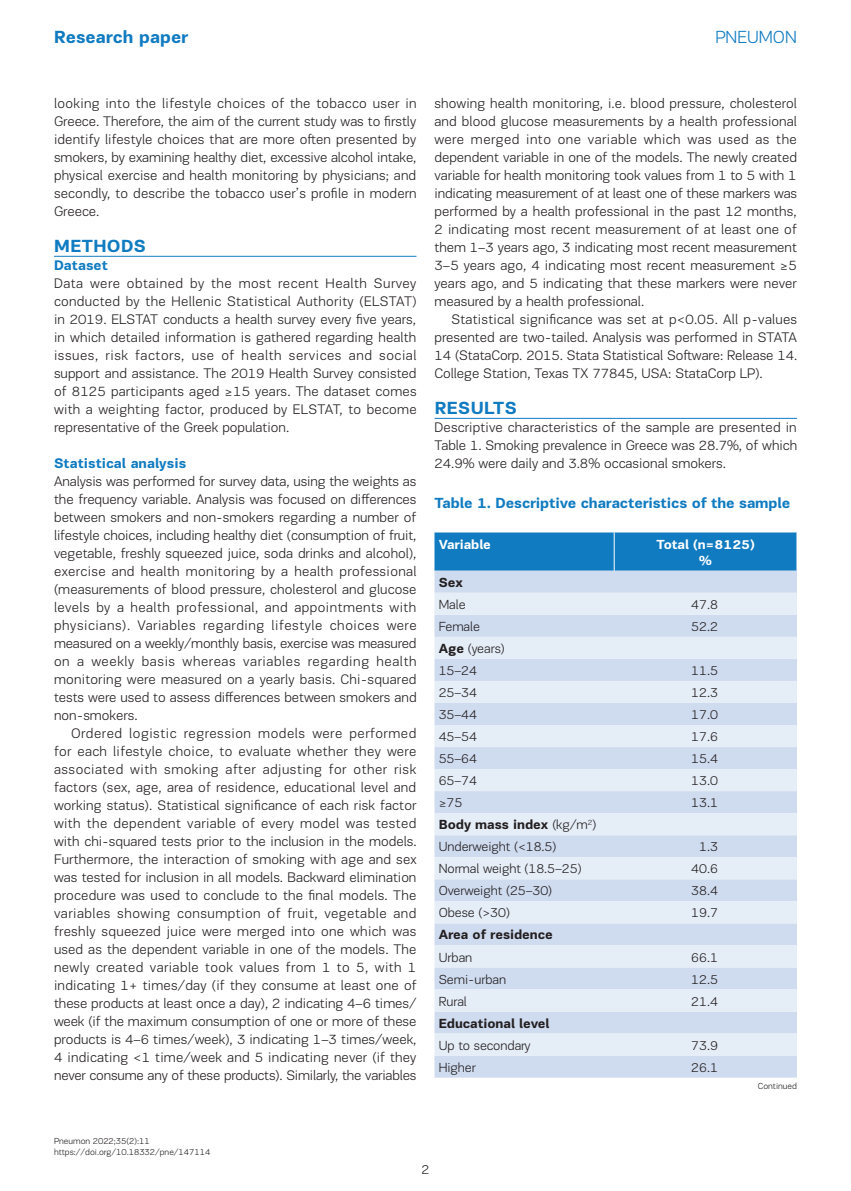
<style>
.page{position:relative;width:851px;height:1191px;background:#fff}
.page>*{position:absolute;margin:0;border:0;box-sizing:border-box;transform-origin:0 0}
.t1{font:700 18px "PF Encore Sans Pro";letter-spacing:.02em;color:#107bc1}
.t2{font:700 18px "PF Encore Sans Pro";color:#107bc1}
.t3{font:300 18px "PF Encore Sans Pro";color:#107bc1}
.t4{font:700 15px "PF Encore Sans Pro";letter-spacing:-.01em;color:#107bc1}
.t5{font:300 14.25px/18px "PF Encore Sans Pro";color:#231f20;text-align:justify}
.t6{font:700 14.25px "PF Encore Sans Pro";color:#107bc1}
.t7{font:300 13.5px/22px "PF Encore Sans Pro";letter-spacing:-.005em;color:#231f20}
.t8{font:700 13.5px "PF Encore Sans Pro";letter-spacing:-.005em;color:#231f20}
.t9{font:700 13.5px/16.2px "PF Encore Sans Pro";letter-spacing:-.005em;color:#fff;text-align:center}
.t10{font:300 9px/10.8px "PF Encore Sans Pro";color:#231f20}
.s1{font-weight:700}
</style>
<div class="page">
<hr style="left:54px;top:256px;width:362px;height:1px;background:#107bc1">
<hr style="left:434px;top:418px;width:362px;height:1px;background:#107bc1">
<div style="left:434px;top:532px;width:362px;height:39px;background:#107bc1"></div>
<div style="left:434px;top:571px;width:362px;height:506px;background:#cfdbef"></div>
<svg style="left:434px;top:593px;width:362px;height:462px;background:#dae4f3"></svg>
<hr style="left:614px;top:532px;width:1px;height:39px;background:#fff">
<p class="t2" style="left:54px;top:26px;width:136px">Research paper</p>
<p class="t3" style="left:715px;top:27px;width:83px">PNEUMON</p>
<p class="t5" style="left:54px;top:94px;width:364px">looking into the lifestyle choices of the tobacco user in Greece. Therefore, the aim of the current study was to firstly identify lifestyle choices that are more often presented by smokers, by examining healthy diet, excessive alcohol intake, physical exercise and health monitoring by physicians; and secondly, to describe the tobacco user’s profile in modern Greece.</p>
<p class="t1" style="left:54px;top:235px;width:93px">METHODS</p>
<p class="t6" style="left:54px;top:256px;width:55px">Dataset</p>
<p class="t5" style="left:54px;top:274px;width:364px">Data were obtained by the most recent Health Survey conducted by the Hellenic Statistical Authority (ELSTAT) in 2019. ELSTAT conducts a health survey every five years, in which detailed information is gathered regarding health issues, risk factors, use of health services and social support and assistance. The 2019 Health Survey consisted of 8125 participants aged ≥15 years. The dataset comes with a weighting factor, produced by ELSTAT, to become representative of the Greek population.</p>
<p class="t6" style="left:54px;top:454px;width:134px">Statistical analysis</p>
<p class="t5" style="left:54px;top:472px;width:364px">Analysis was performed for survey data, using the weights as the frequency variable. Analysis was focused on differences between smokers and non-smokers regarding a number of lifestyle choices, including healthy diet (consumption of fruit, vegetable, freshly squeezed juice, soda drinks and alcohol), exercise and health monitoring by a health professional (measurements of blood pressure, cholesterol and glucose levels by a health professional, and appointments with physicians). Variables regarding lifestyle choices were measured on a weekly/monthly basis, exercise was measured on a weekly basis whereas variables regarding health monitoring were measured on a yearly basis. Chi-squared tests were used to assess differences between smokers and non-smokers.</p>
<p class="t5" style="left:54px;top:724px;width:364px;text-indent:17px">Ordered logistic regression models were performed for each lifestyle choice, to evaluate whether they were associated with smoking after adjusting for other risk factors (sex, age, area of residence, educational level and working status). Statistical significance of each risk factor with the dependent variable of every model was tested with chi-squared tests prior to the inclusion in the models.<br>Furthermore, the interaction of smoking with age and sex was tested for inclusion in all models. Backward elimination procedure was used to conclude to the final models. The variables showing consumption of fruit, vegetable and freshly squeezed juice were merged into one which was used as the dependent variable in one of the models. The newly created variable took values from 1 to 5, with 1 indicating 1+ times/day (if they consume at least one of these products at least once a day), 2 indicating 4–6 times/ week (if the maximum consumption of one or more of these products is 4–6 times/week), 3 indicating 1–3 times/week, 4 indicating &lt;1 time/week and 5 indicating never (if they never consume any of these products). Similarly, the variables</p>
<p class="t5" style="left:434px;top:94px;width:364px">showing health monitoring, i.e. blood pressure, cholesterol and blood glucose measurements by a health professional were merged into one variable which was used as the dependent variable in one of the models. The newly created variable for health monitoring took values from 1 to 5 with 1 indicating measurement of at least one of these markers was performed by a health professional in the past 12 months, 2 indicating most recent measurement of at least one of them 1–3 years ago, 3 indicating most recent measurement 3–5 years ago, 4 indicating most recent measurement ≥5 years ago, and 5 indicating that these markers were never measured by a health professional.</p>
<p class="t5" style="left:434px;top:310px;width:364px;text-indent:17px">Statistical significance was set at p&lt;0.05. All p-values presented are two-tailed. Analysis was performed in STATA 14 (StataCorp. 2015. Stata Statistical Software: Release 14.<br>College Station, Texas TX 77845, USA: StataCorp LP).</p>
<p class="t1" style="left:434px;top:397px;width:84px">RESULTS</p>
<p class="t5" style="left:434px;top:418px;width:364px">Descriptive characteristics of the sample are presented in Table 1. Smoking prevalence in Greece was 28.7%, of which 24.9% were daily and 3.8% occasional smokers.</p>
<p class="t4" style="left:434px;top:494px;width:357px">Table 1. Descriptive characteristics of the sample</p>
<p class="t9" style="left:438px;top:536px;width:54px">Variable</p>
<p class="t9" style="left:656px;top:536px;width:100px">Total (n=8125) %</p>
<p class="t8" style="left:438px;top:574px;width:26px">Sex</p>
<p class="t7" style="left:438px;top:593px;width:28px">Male</p>
<p class="t7" style="left:691px;top:593px;width:28px">47.8</p>
<p class="t7" style="left:438px;top:615px;width:43px">Female</p>
<p class="t7" style="left:691px;top:615px;width:28px">52.2</p>
<p class="t7" style="left:438px;top:637px;width:68px"><span class="s1">Age</span> (years)<br>15–24</p>
<p class="t7" style="left:691px;top:659px;width:28px">11.5</p>
<p class="t7" style="left:438px;top:681px;width:40px">25–34</p>
<p class="t7" style="left:691px;top:681px;width:28px">12.3</p>
<p class="t7" style="left:438px;top:703px;width:40px">35–44</p>
<p class="t7" style="left:691px;top:703px;width:28px">17.0</p>
<p class="t7" style="left:438px;top:725px;width:40px">45–54</p>
<p class="t7" style="left:691px;top:725px;width:28px">17.6</p>
<p class="t7" style="left:438px;top:747px;width:40px">55–64</p>
<p class="t7" style="left:691px;top:747px;width:28px">15.4</p>
<p class="t7" style="left:438px;top:769px;width:40px">65–74</p>
<p class="t7" style="left:691px;top:769px;width:28px">13.0</p>
<p class="t7" style="left:438px;top:791px;width:25px">≥75</p>
<p class="t7" style="left:691px;top:791px;width:28px">13.1</p>
<p class="t7" style="left:438px;top:813px;width:159px"><span class="s1">Body mass index</span> (kg/m<sup>2</sup>)<br>Underweight (&lt;18.5)</p>
<p class="t7" style="left:699px;top:835px;width:20px">1.3</p>
<p class="t7" style="left:438px;top:858px;width:144px">Normal weight (18.5–25)</p>
<p class="t7" style="left:691px;top:858px;width:28px">40.6</p>
<p class="t7" style="left:438px;top:880px;width:115px">Overweight (25–30)</p>
<p class="t7" style="left:691px;top:880px;width:28px">38.4</p>
<p class="t7" style="left:438px;top:902px;width:73px">Obese (&gt;30)</p>
<p class="t7" style="left:691px;top:902px;width:28px">19.7</p>
<p class="t8" style="left:438px;top:926px;width:116px">Area of residence</p>
<p class="t7" style="left:438px;top:946px;width:35px">Urban</p>
<p class="t7" style="left:691px;top:946px;width:28px">66.1</p>
<p class="t7" style="left:438px;top:968px;width:69px">Semi-urban</p>
<p class="t7" style="left:691px;top:968px;width:28px">12.5</p>
<p class="t7" style="left:438px;top:990px;width:30px">Rural</p>
<p class="t7" style="left:691px;top:990px;width:28px">21.4</p>
<p class="t8" style="left:438px;top:1014px;width:112px">Educational level</p>
<p class="t7" style="left:438px;top:1034px;width:93px">Up to secondary</p>
<p class="t7" style="left:691px;top:1034px;width:28px">73.9</p>
<p class="t7" style="left:438px;top:1056px;width:39px">Higher</p>
<p class="t7" style="left:691px;top:1056px;width:28px">26.1</p>
<p class="t10" style="left:757px;top:1080px;width:40px">Continued</p>
<p class="t10" style="left:54px;top:1135px;width:158px">Pneumon 2022;35(2):11 https://doi.org/10.18332/pne/147114</p>
<p class="t7" style="left:421px;top:1158px;width:9px">2</p>
</div>
